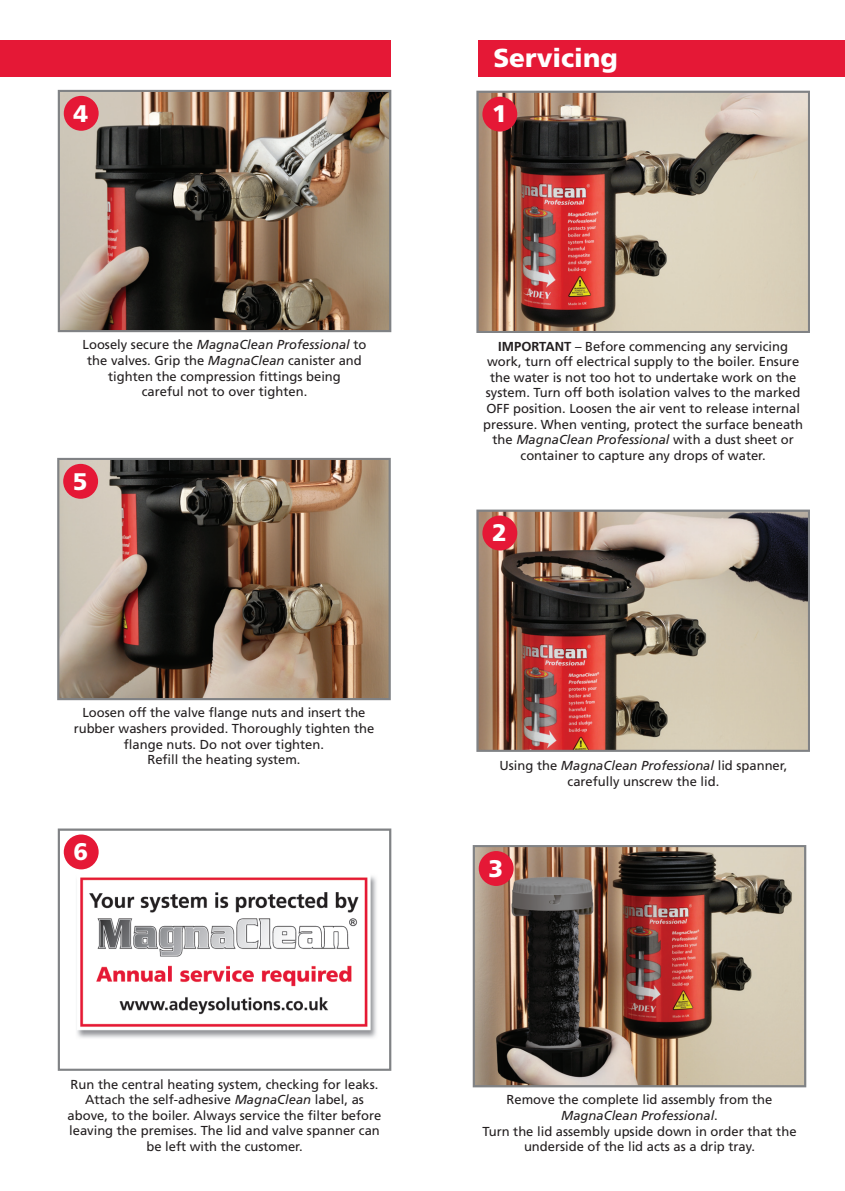
<style>
.page{position:relative;width:845px;height:1191px;background:#fff}
.page>*{position:absolute;margin:0;border:0;box-sizing:border-box;transform-origin:0 0}
.t1{font:900 26px "Frutiger";color:#fff}
.t2{font:900 24px "Frutiger";color:#fff}
.t3{font:13px/15.6px "Frutiger";color:#231f20;text-align:center}
.s1{font-style:italic}
.s2{font-weight:700}
</style>
<div class="page">
<div style="left:0;top:40px;width:391px;height:36px;background:#e51836"></div>
<div style="left:478px;top:40px;width:367px;height:36px;background:#e51836"></div>
<img style="left:61px;top:462px;width:326px;height:234px">
<div style="left:57px;top:458px;width:334px;height:242px;border:2px solid #808285"></div>
<div style="left:63px;top:464px;width:35px;height:35px;background:#e51836;border-radius:50%"></div>
<img style="left:62px;top:94px;width:325px;height:234px">
<div style="left:58px;top:90px;width:333px;height:242px;border:2px solid #808285"></div>
<div style="left:64px;top:96px;width:35px;height:35px;background:#e51836;border-radius:50%"></div>
<img style="left:480px;top:95px;width:326px;height:234px">
<div style="left:476px;top:91px;width:334px;height:242px;border:2px solid #808285"></div>
<div style="left:482px;top:97px;width:35px;height:35px;background:#e51836;border-radius:50%"></div>
<img style="left:480px;top:513px;width:326px;height:235px">
<div style="left:476px;top:509px;width:334px;height:243px;border:2px solid #808285"></div>
<div style="left:482px;top:515px;width:35px;height:35px;background:#e51836;border-radius:50%"></div>
<img style="left:477px;top:849px;width:325px;height:234px">
<div style="left:473px;top:845px;width:333px;height:242px;border:2px solid #808285"></div>
<div style="left:479px;top:851px;width:34px;height:35px;background:#e51836;border-radius:50%"></div>
<img style="left:63px;top:838px;width:314px;height:200px">
<div style="left:58px;top:828px;width:333px;height:242px;border:2px solid #808285"></div>
<div style="left:64px;top:834px;width:35px;height:35px;background:#e51836;border-radius:50%"></div>
<p class="t2" style="left:73px;top:99px;width:16px">4</p>
<p class="t3" style="left:83px;top:337px;width:285px">Loosely secure the <span class="s1">MagnaClean Professional</span> to the valves. Grip the <span class="s1">MagnaClean</span> canister and tighten the compression fittings being<br>careful not to over tighten.</p>
<p class="t2" style="left:73px;top:466px;width:16px">5</p>
<p class="t3" style="left:74px;top:705px;width:302px">Loosen off the valve flange nuts and insert the rubber washers provided. Thoroughly tighten the flange nuts. Do not over tighten.</p>
<p class="t3" style="left:147px;top:751px;width:155px">Refill the heating system.</p>
<p class="t2" style="left:73px;top:837px;width:16px">6</p>
<p class="t3" style="left:68px;top:1076px;width:315px">Run the central heating system, checking for leaks.<br>Attach the self-adhesive <span class="s1">MagnaClean</span> label, as above, to the boiler. Always service the filter before leaving the premises. The lid and valve spanner can be left with the customer.</p>
<p class="t1" style="left:493px;top:42px;width:126px">Servicing</p>
<p class="t2" style="left:492px;top:99px;width:16px">1</p>
<p class="t3" style="left:483px;top:338px;width:322px"><span class="s2">IMPORTANT</span> – Before commencing any servicing work, turn off electrical supply to the boiler. Ensure the water is not too hot to undertake work on the system. Turn off both isolation valves to the marked OFF position. Loosen the air vent to release internal pressure. When venting, protect the surface beneath the <span class="s1">MagnaClean Professional</span> with a dust sheet or container to capture any drops of water.</p>
<p class="t2" style="left:492px;top:518px;width:16px">2</p>
<p class="t3" style="left:499px;top:757px;width:289px">Using the <span class="s1">MagnaClean Professional</span> lid spanner, carefully unscrew the lid.</p>
<p class="t2" style="left:488px;top:853px;width:16px">3</p>
<p class="t3" style="left:506px;top:1091px;width:267px">Remove the complete lid assembly from the<br><span class="s1">MagnaClean Professional</span>.</p>
<p class="t3" style="left:482px;top:1123px;width:316px">Turn the lid assembly upside down in order that the underside of the lid acts as a drip tray.</p>
</div>
